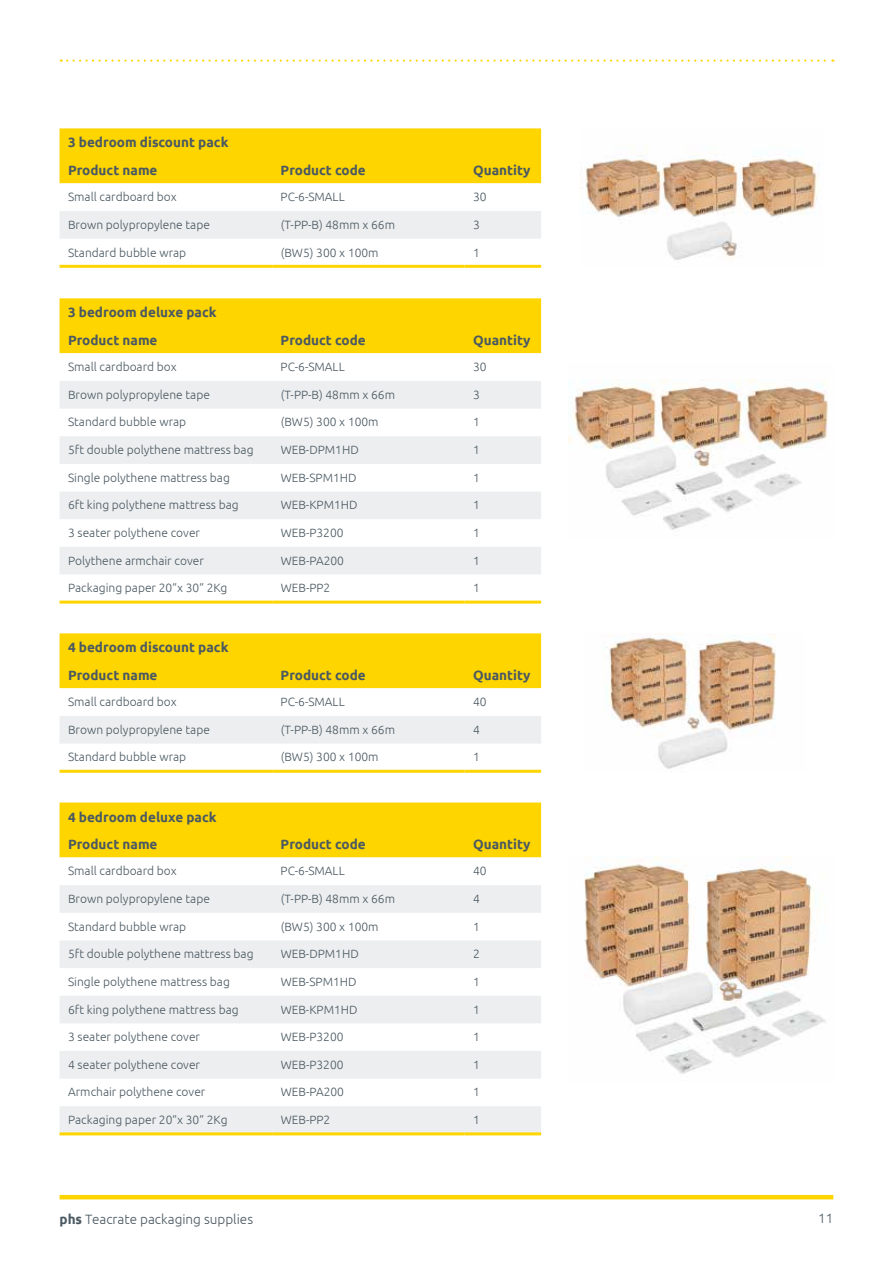
<style>
.page{position:relative;width:893px;height:1263px;background:#fff}
.page>*{position:absolute;margin:0;border:0;box-sizing:border-box;transform-origin:0 0}
.t1{font:700 13.5px/27.5px "Ubuntu";color:#4a5962}
.t2{font:300 13.5px "Ubuntu";color:#4a5962}
.t3{font:300 12px "Ubuntu";color:#4a5962}
.s1{font-weight:700}
</style>
<div class="page">
<img style="left:584px;top:856px;width:242px;height:218px">
<img style="left:581px;top:155px;width:238px;height:105px">
<hr style="left:60px;top:1195px;width:773px;height:4px;background:#ffd500">
<svg style="left:61px;top:60px;width:772px;height:2px"></svg>
<svg style="left:60px;top:633px;width:481px;height:137px"></svg>
<hr style="left:60px;top:770px;width:212px;height:3px;background:#ffd500">
<hr style="left:272px;top:770px;width:193px;height:3px;background:#ffd500">
<hr style="left:465px;top:770px;width:76px;height:3px;background:#ffd500">
<svg style="left:60px;top:128px;width:481px;height:137px"></svg>
<hr style="left:60px;top:265px;width:212px;height:3px;background:#ffd500">
<hr style="left:272px;top:265px;width:193px;height:3px;background:#ffd500">
<hr style="left:465px;top:265px;width:76px;height:3px;background:#ffd500">
<img style="left:568px;top:380px;width:260px;height:150px">
<div style="left:60px;top:298px;width:481px;height:55px;background:#ffd500"></div>
<svg style="left:60px;top:353px;width:481px;height:248px"></svg>
<svg style="left:60px;top:381px;width:481px;height:193px;fill:#edeeef"></svg>
<hr style="left:60px;top:601px;width:212px;height:3px;background:#ffd500">
<hr style="left:272px;top:601px;width:193px;height:3px;background:#ffd500">
<hr style="left:465px;top:601px;width:76px;height:3px;background:#ffd500">
<div style="left:60px;top:802px;width:481px;height:55px;background:#ffd500"></div>
<svg style="left:60px;top:857px;width:481px;height:1px"></svg>
<svg style="left:60px;top:885px;width:481px;height:247px;fill:#edeeef"></svg>
<hr style="left:60px;top:1132px;width:212px;height:3px;background:#ffd500">
<hr style="left:272px;top:1132px;width:193px;height:3px;background:#ffd500">
<hr style="left:465px;top:1132px;width:76px;height:3px;background:#ffd500">
<img style="left:605px;top:633px;width:171px;height:136px">
<p class="t1" style="left:68px;top:129px;width:162px">3 bedroom discount pack<br>Product name</p>
<p class="t1" style="left:281px;top:156px;width:87px">Product code</p>
<p class="t1" style="left:473px;top:156px;width:59px">Quantity</p>
<p class="t3" style="left:68px;top:190px;width:110px">Small cardboard box</p>
<p class="t3" style="left:281px;top:190px;width:66px">PC-6-SMALL</p>
<p class="t3" style="left:473px;top:190px;width:15px">30</p>
<p class="t3" style="left:68px;top:217px;width:143px">Brown polypropylene tape</p>
<p class="t3" style="left:281px;top:217px;width:116px">(T-PP-B) 48mm x 66m</p>
<p class="t3" style="left:473px;top:217px;width:8px">3</p>
<p class="t3" style="left:68px;top:245px;width:120px">Standard bubble wrap</p>
<p class="t3" style="left:281px;top:245px;width:99px">(BW5) 300 x 100m</p>
<p class="t3" style="left:473px;top:245px;width:8px">1</p>
<p class="t1" style="left:68px;top:299px;width:150px">3 bedroom deluxe pack<br>Product name</p>
<p class="t1" style="left:281px;top:326px;width:87px">Product code</p>
<p class="t1" style="left:473px;top:326px;width:59px">Quantity</p>
<p class="t3" style="left:68px;top:360px;width:110px">Small cardboard box</p>
<p class="t3" style="left:281px;top:360px;width:66px">PC-6-SMALL</p>
<p class="t3" style="left:473px;top:360px;width:15px">30</p>
<p class="t3" style="left:68px;top:387px;width:143px">Brown polypropylene tape</p>
<p class="t3" style="left:281px;top:387px;width:116px">(T-PP-B) 48mm x 66m</p>
<p class="t3" style="left:473px;top:387px;width:8px">3</p>
<p class="t3" style="left:68px;top:415px;width:120px">Standard bubble wrap</p>
<p class="t3" style="left:281px;top:415px;width:99px">(BW5) 300 x 100m</p>
<p class="t3" style="left:473px;top:415px;width:8px">1</p>
<p class="t3" style="left:68px;top:443px;width:187px">5ft double polythene mattress bag</p>
<p class="t3" style="left:281px;top:443px;width:80px">WEB-DPM1HD</p>
<p class="t3" style="left:473px;top:443px;width:8px">1</p>
<p class="t3" style="left:68px;top:470px;width:163px">Single polythene mattress bag</p>
<p class="t3" style="left:281px;top:470px;width:77px">WEB-SPM1HD</p>
<p class="t3" style="left:473px;top:470px;width:8px">1</p>
<p class="t3" style="left:68px;top:498px;width:172px">6ft king polythene mattress bag</p>
<p class="t3" style="left:281px;top:498px;width:78px">WEB-KPM1HD</p>
<p class="t3" style="left:473px;top:498px;width:8px">1</p>
<p class="t3" style="left:68px;top:525px;width:134px">3 seater polythene cover</p>
<p class="t3" style="left:281px;top:525px;width:64px">WEB-P3200</p>
<p class="t3" style="left:473px;top:525px;width:8px">1</p>
<p class="t3" style="left:68px;top:553px;width:137px">Polythene armchair cover</p>
<p class="t3" style="left:281px;top:553px;width:65px">WEB-PA200</p>
<p class="t3" style="left:473px;top:553px;width:8px">1</p>
<p class="t3" style="left:68px;top:581px;width:161px">Packaging paper 20”x 30” 2Kg</p>
<p class="t3" style="left:281px;top:581px;width:51px">WEB-PP2</p>
<p class="t3" style="left:473px;top:581px;width:8px">1</p>
<p class="t1" style="left:68px;top:634px;width:162px">4 bedroom discount pack<br>Product name</p>
<p class="t1" style="left:281px;top:661px;width:87px">Product code</p>
<p class="t1" style="left:473px;top:661px;width:59px">Quantity</p>
<p class="t3" style="left:68px;top:695px;width:110px">Small cardboard box</p>
<p class="t3" style="left:281px;top:695px;width:66px">PC-6-SMALL</p>
<p class="t3" style="left:473px;top:695px;width:15px">40</p>
<p class="t3" style="left:68px;top:722px;width:143px">Brown polypropylene tape</p>
<p class="t3" style="left:281px;top:722px;width:116px">(T-PP-B) 48mm x 66m</p>
<p class="t3" style="left:473px;top:722px;width:8px">4</p>
<p class="t3" style="left:68px;top:750px;width:120px">Standard bubble wrap</p>
<p class="t3" style="left:281px;top:750px;width:99px">(BW5) 300 x 100m</p>
<p class="t3" style="left:473px;top:750px;width:8px">1</p>
<p class="t1" style="left:68px;top:803px;width:150px">4 bedroom deluxe pack<br>Product name</p>
<p class="t1" style="left:281px;top:830px;width:87px">Product code</p>
<p class="t1" style="left:473px;top:830px;width:59px">Quantity</p>
<p class="t3" style="left:68px;top:864px;width:110px">Small cardboard box</p>
<p class="t3" style="left:281px;top:864px;width:66px">PC-6-SMALL</p>
<p class="t3" style="left:473px;top:864px;width:15px">40</p>
<p class="t3" style="left:68px;top:891px;width:143px">Brown polypropylene tape</p>
<p class="t3" style="left:281px;top:891px;width:116px">(T-PP-B) 48mm x 66m</p>
<p class="t3" style="left:473px;top:891px;width:8px">4</p>
<p class="t3" style="left:68px;top:919px;width:120px">Standard bubble wrap</p>
<p class="t3" style="left:281px;top:919px;width:99px">(BW5) 300 x 100m</p>
<p class="t3" style="left:473px;top:919px;width:8px">1</p>
<p class="t3" style="left:68px;top:947px;width:187px">5ft double polythene mattress bag</p>
<p class="t3" style="left:281px;top:947px;width:80px">WEB-DPM1HD</p>
<p class="t3" style="left:473px;top:947px;width:8px">2</p>
<p class="t3" style="left:68px;top:974px;width:163px">Single polythene mattress bag</p>
<p class="t3" style="left:281px;top:974px;width:77px">WEB-SPM1HD</p>
<p class="t3" style="left:473px;top:974px;width:8px">1</p>
<p class="t3" style="left:68px;top:1002px;width:172px">6ft king polythene mattress bag</p>
<p class="t3" style="left:281px;top:1002px;width:78px">WEB-KPM1HD</p>
<p class="t3" style="left:473px;top:1002px;width:8px">1</p>
<p class="t3" style="left:68px;top:1030px;width:134px">3 seater polythene cover</p>
<p class="t3" style="left:281px;top:1030px;width:64px">WEB-P3200</p>
<p class="t3" style="left:473px;top:1030px;width:8px">1</p>
<p class="t3" style="left:68px;top:1057px;width:134px">4 seater polythene cover</p>
<p class="t3" style="left:281px;top:1057px;width:64px">WEB-P3200</p>
<p class="t3" style="left:473px;top:1057px;width:8px">1</p>
<p class="t3" style="left:68px;top:1085px;width:139px">Armchair polythene cover</p>
<p class="t3" style="left:281px;top:1085px;width:65px">WEB-PA200</p>
<p class="t3" style="left:473px;top:1085px;width:8px">1</p>
<p class="t3" style="left:68px;top:1112px;width:161px">Packaging paper 20”x 30” 2Kg</p>
<p class="t3" style="left:281px;top:1112px;width:51px">WEB-PP2</p>
<p class="t3" style="left:473px;top:1112px;width:8px">1</p>
<p class="t2" style="left:60px;top:1210px;width:195px"><span class="s1">phs</span> Teacrate packaging supplies</p>
<p class="t2" style="left:818px;top:1210px;width:17px">11</p>
</div>
